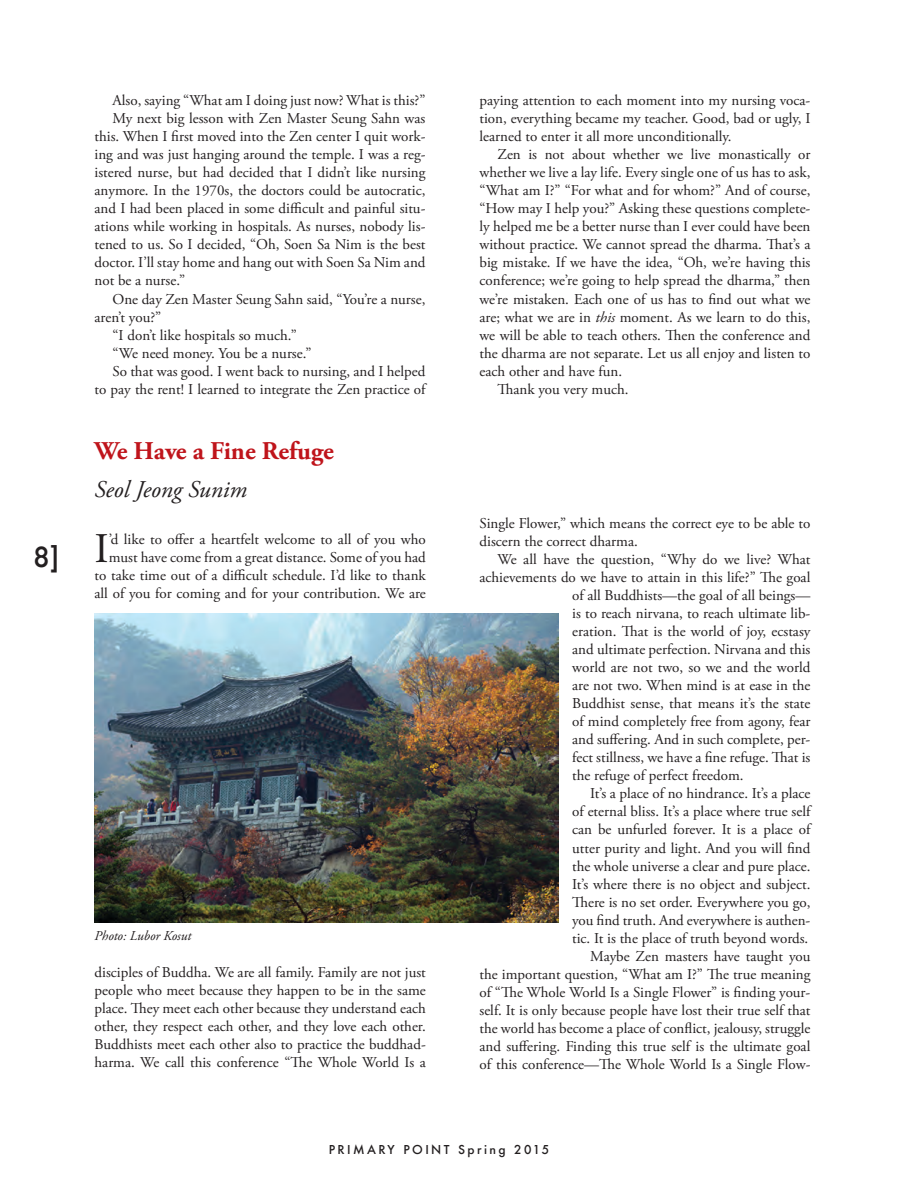
<style>
.page{position:relative;width:905px;height:1202px;background:#fff}
.page>*{position:absolute;margin:0;border:0;box-sizing:border-box;transform-origin:0 0}
.t1{font:42.15px "Adobe Garamond Pro";color:#231f20}
.t2{font:500 27px "Futura";color:#231f20}
.t3{font:700 25.5px "Adobe Garamond Pro";color:#bf141b}
.t4{font:italic 24px "Adobe Garamond Pro";color:#231f20}
.t5{font:15px/18px "Adobe Garamond Pro";color:#231f20;text-align:justify}
.t6{font:italic 13.5px "Adobe Garamond Pro";color:#231f20}
.t7{font:500 12px "Futura";letter-spacing:.2em;color:#231f20}
.s1{font-style:italic}
</style>
<div class="page">
<img style="left:94px;top:613px;width:464px;height:309px">
<h2 class="t2" style="left:33px;top:538px;width:28px">8]</h2>
<p class="t5" style="left:112px;top:92px;width:314px">Also, saying “What am I doing just now? What is this?”</p>
<p class="t5" style="left:112px;top:110px;width:314px">My next big lesson with Zen Master Seung Sahn was</p>
<p class="t5" style="left:94px;top:128px;width:332px">this. When I first moved into the Zen center I quit work-</p>
<p class="t5" style="left:94px;top:146px;width:332px">ing and was just hanging around the temple. I was a reg-</p>
<p class="t5" style="left:94px;top:164px;width:332px">istered nurse, but had decided that I didn’t like nursing</p>
<p class="t5" style="left:94px;top:182px;width:332px">anymore. In the 1970s, the doctors could be autocratic,</p>
<p class="t5" style="left:94px;top:200px;width:332px">and I had been placed in some difficult and painful situ-</p>
<p class="t5" style="left:94px;top:218px;width:332px">ations while working in hospitals. As nurses, nobody lis-</p>
<p class="t5" style="left:94px;top:236px;width:332px">tened to us. So I decided, “Oh, Soen Sa Nim is the best</p>
<p class="t5" style="left:94px;top:254px;width:332px">doctor. I’ll stay home and hang out with Soen Sa Nim and</p>
<p class="t5" style="left:94px;top:272px;width:92px">not be a nurse.”</p>
<p class="t5" style="left:112px;top:290px;width:314px">One day Zen Master Seung Sahn said, “You’re a nurse,</p>
<p class="t5" style="left:94px;top:308px;width:68px">aren’t you?”</p>
<p class="t5" style="left:112px;top:326px;width:186px">“I don’t like hospitals so much.”</p>
<p class="t5" style="left:112px;top:344px;width:201px">“We need money. You be a nurse.”</p>
<p class="t5" style="left:112px;top:362px;width:314px">So that was good. I went back to nursing, and I helped</p>
<p class="t5" style="left:94px;top:380px;width:332px">to pay the rent! I learned to integrate the Zen practice of</p>
<h3 class="t3" style="left:94px;top:436px;width:241px">We Have a Fine Refuge</h3>
<h3 class="t4" style="left:94px;top:475px;width:154px">Seol Jeong Sunim</h3>
<h1 class="t1" style="left:94px;top:523px;width:16px">I</h1>
<p class="t5" style="left:94px;top:531px;width:333px;text-align:right">’d like to offer a heartfelt welcome to all of you who must have come from a great distance. Some of you had to take time out of a difficult schedule. I’d like to thank all of you for coming and for your contribution. We are</p>
<p class="t6" style="left:94px;top:927px;width:98px">Photo: Lubor Kosut</p>
<p class="t5" style="left:94px;top:963px;width:333px">disciples of Buddha. We are all family. Family are not just people who meet because they happen to be in the same place. They meet each other because they understand each other, they respect each other, and they love each other.<br>Buddhists meet each other also to practice the buddhad&shy;harma. We call this conference “The Whole World Is a</p>
<p class="t5" style="left:479px;top:92px;width:332px">paying attention to each moment into my nursing voca&shy;tion, everything became my teacher. Good, bad or ugly, I learned to enter it all more unconditionally.</p>
<p class="t5" style="left:497px;top:146px;width:314px">Zen is not about whether we live monastically or</p>
<p class="t5" style="left:479px;top:164px;width:332px">whether we live a lay life. Every single one of us has to ask,</p>
<p class="t5" style="left:479px;top:182px;width:332px">“What am I?” “For what and for whom?” And of course,</p>
<p class="t5" style="left:479px;top:200px;width:332px">“How may I help you?” Asking these questions complete-</p>
<p class="t5" style="left:479px;top:218px;width:332px">ly helped me be a better nurse than I ever could have been</p>
<p class="t5" style="left:479px;top:236px;width:332px">without practice. We cannot spread the dharma. That’s a</p>
<p class="t5" style="left:479px;top:254px;width:332px">big mistake. If we have the idea, “Oh, we’re having this</p>
<p class="t5" style="left:479px;top:272px;width:332px">conference; we’re going to help spread the dharma,” then</p>
<p class="t5" style="left:479px;top:290px;width:332px">we’re mistaken. Each one of us has to find out what we</p>
<p class="t5" style="left:479px;top:308px;width:332px">are; what we are in <span class="s1">this</span> moment. As we learn to do this,</p>
<p class="t5" style="left:479px;top:326px;width:332px">we will be able to teach others. Then the conference and</p>
<p class="t5" style="left:479px;top:344px;width:332px">the dharma are not separate. Let us all enjoy and listen to</p>
<p class="t5" style="left:479px;top:362px;width:144px">each other and have fun.</p>
<p class="t5" style="left:497px;top:380px;width:132px">Thank you very much.</p>
<p class="t5" style="left:479px;top:515px;width:332px">Single Flower,” which means the correct eye to be able to discern the correct dharma.</p>
<p class="t5" style="left:497px;top:551px;width:314px">We all have the question, “Why do we live? What</p>
<p class="t5" style="left:479px;top:569px;width:332px">achievements do we have to attain in this life?” The goal</p>
<p class="t5" style="left:572px;top:587px;width:240px">of all Buddhists—the goal of all beings—</p>
<p class="t5" style="left:572px;top:605px;width:240px">is to reach nirvana, to reach ultimate lib-</p>
<p class="t5" style="left:572px;top:623px;width:240px">eration. That is the world of joy, ecstasy</p>
<p class="t5" style="left:572px;top:641px;width:240px">and ultimate perfection. Nirvana and this</p>
<p class="t5" style="left:572px;top:659px;width:240px">world are not two, so we and the world</p>
<p class="t5" style="left:572px;top:677px;width:240px">are not two. When mind is at ease in the</p>
<p class="t5" style="left:572px;top:695px;width:240px">Buddhist sense, that means it’s the state</p>
<p class="t5" style="left:572px;top:713px;width:240px">of mind completely free from agony, fear</p>
<p class="t5" style="left:572px;top:731px;width:240px">and suffering. And in such complete, per-</p>
<p class="t5" style="left:572px;top:749px;width:240px">fect stillness, we have a fine refuge. That is</p>
<p class="t5" style="left:572px;top:767px;width:173px">the refuge of perfect freedom.</p>
<p class="t5" style="left:590px;top:785px;width:222px">It’s a place of no hindrance. It’s a place</p>
<p class="t5" style="left:572px;top:803px;width:240px">of eternal bliss. It’s a place where true self</p>
<p class="t5" style="left:572px;top:821px;width:240px">can be unfurled forever. It is a place of</p>
<p class="t5" style="left:572px;top:839px;width:240px">utter purity and light. And you will find</p>
<p class="t5" style="left:572px;top:857px;width:240px">the whole universe a clear and pure place.</p>
<p class="t5" style="left:572px;top:875px;width:240px">It’s where there is no object and subject.</p>
<p class="t5" style="left:572px;top:893px;width:240px">There is no set order. Everywhere you go,</p>
<p class="t5" style="left:572px;top:911px;width:240px">you find truth. And everywhere is authen-</p>
<p class="t5" style="left:572px;top:929px;width:238px">tic. It is the place of truth beyond words.</p>
<p class="t5" style="left:590px;top:947px;width:222px">Maybe Zen masters have taught you</p>
<p class="t5" style="left:479px;top:965px;width:332px">the important question, “What am I?” The true meaning</p>
<p class="t5" style="left:479px;top:983px;width:332px">of “The Whole World Is a Single Flower” is finding your-</p>
<p class="t5" style="left:479px;top:1001px;width:332px">self. It is only because people have lost their true self that</p>
<p class="t5" style="left:479px;top:1019px;width:332px">the world has become a place of conflict, jealousy, struggle</p>
<p class="t5" style="left:479px;top:1037px;width:332px">and suffering. Finding this true self is the ultimate goal</p>
<p class="t5" style="left:479px;top:1055px;width:332px">of this conference—The Whole World Is a Single Flow-</p>
<p class="t7" style="left:329px;top:1141px;width:222px">PRIMARY POINT Spring 2015</p>
</div>
